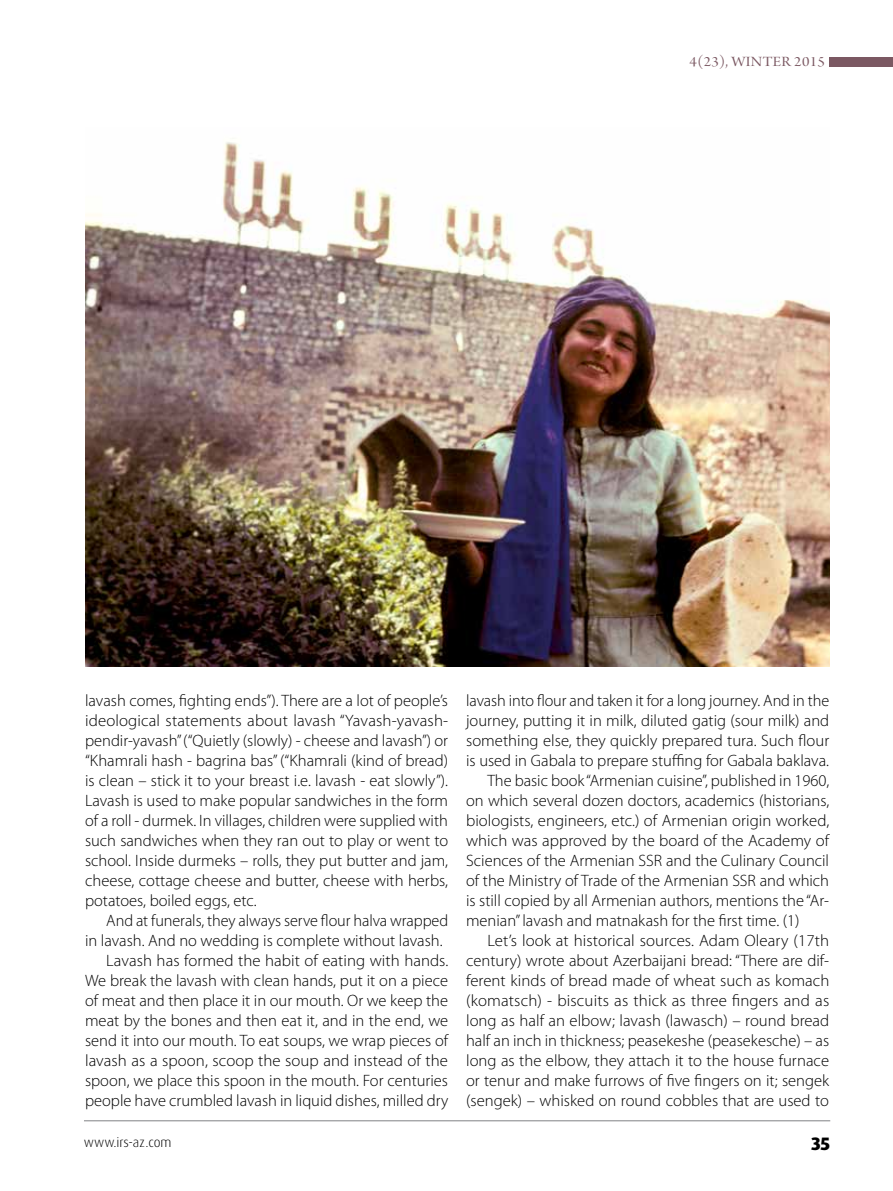
<style>
.page{position:relative;width:893px;height:1191px;background:#fff}
.page>*{position:absolute;margin:0;border:0;box-sizing:border-box;transform-origin:0 0}
.t1{font:800 18px "Dax Pro";color:#000}
.t2{font:300 16.5px/20px "Myriad Pro";color:#000;text-align:justify}
.t3{font:15px "Arno Pro Display";letter-spacing:.02em;color:#7b5862;scale:1.1 1}
.t4{font:300 13.5px "Dax Pro";color:#000}
</style>
<div class="page">
<hr style="left:84px;top:1120px;width:746px;height:1px;background:#808285">
<div style="left:829px;top:57px;width:64px;height:9px;background:#7b5862"></div>
<img style="left:85px;top:142px;width:744px;height:524px">
<p class="t3" style="left:690px;top:53px;width:125px">4(23), WINTER 2015</p>
<p class="t2" style="left:85px;top:691px;width:365px">lavash comes, fighting ends”). There are a lot of people’s ideological statements about lavash “Yavash-yavash&shy;pendir-yavash” (“Quietly (slowly) - cheese and lavash”) or “Khamrali hash - bagrina bas” (“Khamrali (kind of bread) is clean – stick it to your breast i.e. lavash - eat slowly”).<br>Lavash is used to make popular sandwiches in the form of a roll - durmek. In villages, children were supplied with such sandwiches when they ran out to play or went to school. Inside durmeks – rolls, they put butter and jam, cheese, cottage cheese and butter, cheese with herbs, potatoes, boiled eggs, etc.</p>
<p class="t2" style="left:106px;top:910px;width:343px">And at funerals, they always serve flour halva wrapped</p>
<p class="t2" style="left:85px;top:930px;width:359px">in lavash. And no wedding is complete without lavash.</p>
<p class="t2" style="left:106px;top:950px;width:344px">Lavash has formed the habit of eating with hands.</p>
<p class="t2" style="left:85px;top:970px;width:365px">We break the lavash with clean hands, put it on a piece</p>
<p class="t2" style="left:85px;top:990px;width:365px">of meat and then place it in our mouth. Or we keep the</p>
<p class="t2" style="left:85px;top:1010px;width:365px">meat by the bones and then eat it, and in the end, we</p>
<p class="t2" style="left:85px;top:1030px;width:365px">send it into our mouth. To eat soups, we wrap pieces of</p>
<p class="t2" style="left:85px;top:1050px;width:365px">lavash as a spoon, scoop the soup and instead of the</p>
<p class="t2" style="left:85px;top:1070px;width:365px">spoon, we place this spoon in the mouth. For centuries</p>
<p class="t2" style="left:85px;top:1090px;width:365px">people have crumbled lavash in liquid dishes, milled dry</p>
<p class="t2" style="left:466px;top:691px;width:365px">lavash into flour and taken it for a long journey. And in the</p>
<p class="t2" style="left:466px;top:711px;width:365px">journey, putting it in milk, diluted gatig (sour milk) and</p>
<p class="t2" style="left:466px;top:731px;width:365px">something else, they quickly prepared tura. Such flour</p>
<p class="t2" style="left:466px;top:751px;width:364px">is used in Gabala to prepare stuffing for Gabala baklava.</p>
<p class="t2" style="left:487px;top:771px;width:343px">The basic book “Armenian cuisine”, published in 1960,</p>
<p class="t2" style="left:466px;top:791px;width:365px">on which several dozen doctors, academics (historians,</p>
<p class="t2" style="left:466px;top:811px;width:365px">biologists, engineers, etc.) of Armenian origin worked,</p>
<p class="t2" style="left:466px;top:831px;width:365px">which was approved by the board of the Academy of</p>
<p class="t2" style="left:466px;top:851px;width:364px">Sciences of the Armenian SSR and the Culinary Council</p>
<p class="t2" style="left:466px;top:870px;width:365px">of the Ministry of Trade of the Armenian SSR and which</p>
<p class="t2" style="left:466px;top:890px;width:365px">is still copied by all Armenian authors, mentions the “Ar-</p>
<p class="t2" style="left:466px;top:910px;width:335px">menian” lavash and matnakash for the first time. (1)</p>
<p class="t2" style="left:487px;top:930px;width:343px">Let’s look at historical sources. Adam Oleary (17th</p>
<p class="t2" style="left:466px;top:950px;width:365px">century) wrote about Azerbaijani bread: “There are dif-</p>
<p class="t2" style="left:466px;top:970px;width:365px">ferent kinds of bread made of wheat such as komach</p>
<p class="t2" style="left:466px;top:990px;width:365px">(komatsch) - biscuits as thick as three fingers and as</p>
<p class="t2" style="left:466px;top:1010px;width:365px">long as half an elbow; lavash (lawasch) – round bread</p>
<p class="t2" style="left:466px;top:1030px;width:365px">half an inch in thickness; peasekeshe (peasekesche) – as</p>
<p class="t2" style="left:466px;top:1050px;width:364px">long as the elbow, they attach it to the house furnace</p>
<p class="t2" style="left:466px;top:1070px;width:365px">or tenur and make furrows of five fingers on it; sengek</p>
<p class="t2" style="left:466px;top:1090px;width:364px">(sengek) – whisked on round cobbles that are used to</p>
<p class="t4" style="left:84px;top:1133px;width:89px">www.irs-az.com</p>
<p class="t1" style="left:811px;top:1131px;width:21px">35</p>
</div>
